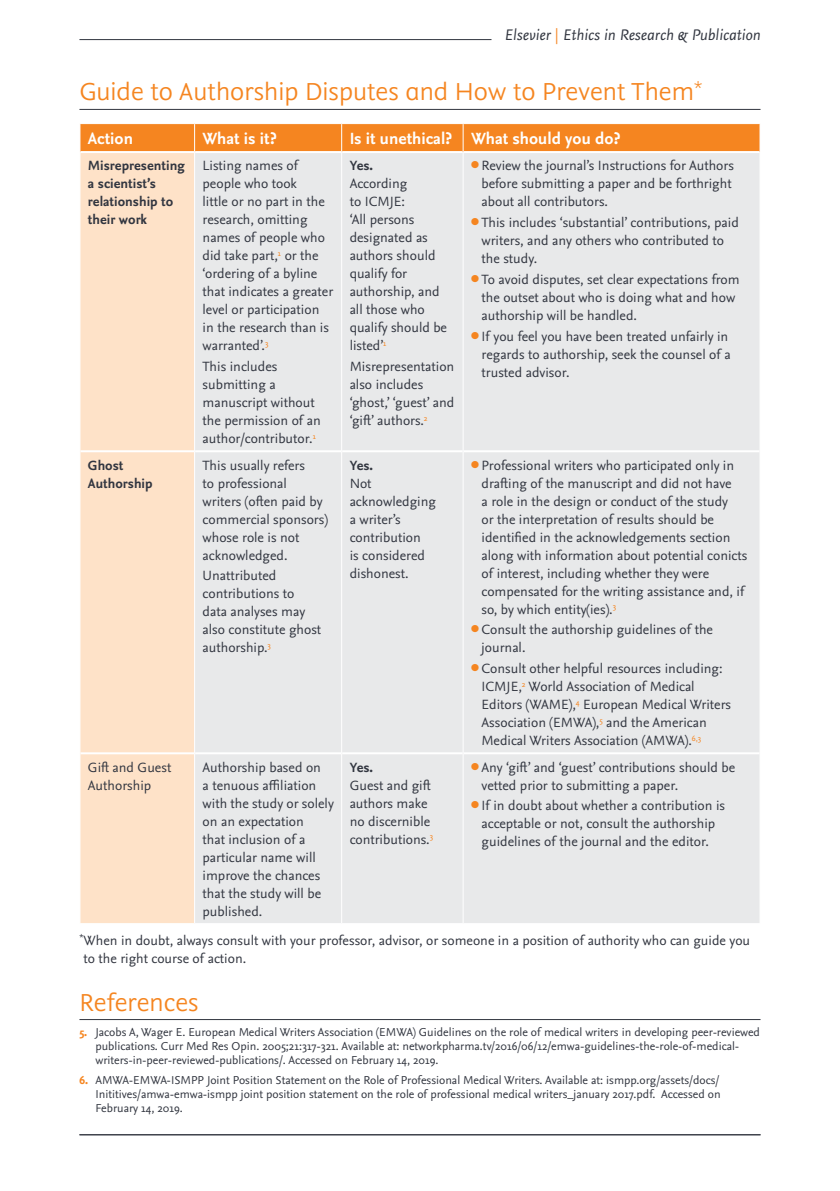
<style>
.page{position:relative;width:840px;height:1191px;background:#fff}
.page>*{position:absolute;margin:0;border:0;box-sizing:border-box;transform-origin:0 0}
.t1{font:300 28px "Elsevier Display";color:#f58520}
.t2{font:700 17px "Nexus Sans Pro";color:#fff}
.t3{font:italic 16px "Nexus Sans Pro";color:#323640}
.t4{font:14px/18px "Nexus Sans Pro";color:#323640}
.t5{font:700 14px/18px "Nexus Sans Pro";color:#323640}
.t6{font:12px/14px "Nexus Sans Pro";color:#323640}
.s1{color:#f58520}
.s2{font-weight:700;color:#f58520}
</style>
<div class="page">
<hr style="left:79px;top:39px;width:412px;height:1px;background:#323640">
<hr style="left:79px;top:1134px;width:681px;height:1px;background:#323640">
<hr style="left:79px;top:109px;width:681px;height:1px;background:#323640">
<div style="left:80px;top:153px;width:114px;height:770px;background:#fee2c8"></div>
<div style="left:195px;top:153px;width:564px;height:770px;background:#e8e9ea"></div>
<hr style="left:80px;top:450px;width:114px;height:2px;background:#fff">
<hr style="left:195px;top:450px;width:146px;height:2px;background:#fff">
<hr style="left:342px;top:450px;width:120px;height:2px;background:#fff">
<hr style="left:463px;top:450px;width:296px;height:2px;background:#fff">
<hr style="left:80px;top:752px;width:114px;height:2px;background:#fff">
<hr style="left:195px;top:752px;width:146px;height:2px;background:#fff">
<hr style="left:342px;top:752px;width:120px;height:2px;background:#fff">
<hr style="left:463px;top:752px;width:296px;height:2px;background:#fff">
<svg style="left:80px;top:124px;width:680px;height:28px;background:#f58928"></svg>
<hr style="left:341px;top:152px;width:1px;height:299px;background:#fff">
<hr style="left:462px;top:152px;width:1px;height:299px;background:#fff">
<hr style="left:341px;top:451px;width:1px;height:302px;background:#fff">
<hr style="left:462px;top:451px;width:1px;height:302px;background:#fff">
<hr style="left:341px;top:753px;width:1px;height:170px;background:#fff">
<hr style="left:462px;top:753px;width:1px;height:170px;background:#fff">
<hr style="left:79px;top:1019px;width:681px;height:1px;background:#323640">
<p class="t3" style="left:504px;top:23px;width:257px">Elsevier <span class="s1">|</span> Ethics in Research &amp; Publication</p>
<h1 class="t1" style="left:79px;top:76px;width:624px">Guide to Authorship Disputes and How to Prevent Them<sup>*</sup></h1>
<p class="t2" style="left:88px;top:126px;width:47px">Action</p>
<p class="t2" style="left:202px;top:126px;width:75px">What is it?</p>
<p class="t2" style="left:349px;top:126px;width:272px">Is it unethical? What should you do?</p>
<p class="t5" style="left:88px;top:156px;width:98px">Misrepresenting a scientist’s relationship to their work</p>
<p class="t4" style="left:202px;top:156px;width:132px">Listing names of people who took<br>little or no part in the research, omitting names of people who did take part,<sup>1</sup> or the ‘ordering of a byline that indicates a greater level or participation in the research than is warranted’.<sup>3</sup></p>
<p class="t4" style="left:202px;top:357px;width:120px">This includes submitting a manuscript without the permission of an author/contributor.<sup>1</sup></p>
<p class="t4" style="left:481px;top:156px;width:254px;text-indent:-10px"><span class="s1">●</span> Review the journal’s Instructions for Authors before submitting a paper and be forthright about all contributors.</p>
<p class="t4" style="left:481px;top:213px;width:259px;text-indent:-10px"><span class="s1">●</span> This includes ‘substantial’ contributions, paid writers, and any others who contributed to the study.</p>
<p class="t4" style="left:481px;top:270px;width:259px;text-indent:-10px"><span class="s1">●</span> To avoid disputes, set clear expectations from the outset about who is doing what and how authorship will be handled.</p>
<p class="t4" style="left:481px;top:326px;width:250px;text-indent:-10px"><span class="s1">●</span> If you feel you have been treated unfairly in regards to authorship, seek the counsel of a trusted advisor.</p>
<p class="t5" style="left:349px;top:156px;width:25px">Yes.</p>
<p class="t4" style="left:349px;top:174px;width:99px">According<br>to ICMJE:<br>‘All persons designated as authors should qualify for authorship, and all those who qualify should be listed’<sup>1</sup></p>
<p class="t4" style="left:349px;top:357px;width:106px">Misrepresentation also includes ‘ghost,’ ‘guest’ and ‘gift’ authors.<sup>2</sup></p>
<p class="t5" style="left:88px;top:455px;width:66px">Ghost<br>Authorship</p>
<p class="t4" style="left:202px;top:455px;width:127px">This usually refers<br>to professional writers (often paid by commercial sponsors) whose role is not acknowledged.</p>
<p class="t4" style="left:202px;top:566px;width:120px">Unattributed contributions to data analyses may also constitute ghost authorship.<sup>3</sup></p>
<p class="t5" style="left:349px;top:455px;width:25px">Yes.</p>
<p class="t4" style="left:349px;top:473px;width:88px">Not acknowledging a writer’s contribution<br>is considered dishonest.</p>
<p class="t4" style="left:88px;top:757px;width:85px">Gift and Guest<br>Authorship</p>
<p class="t4" style="left:202px;top:757px;width:133px">Authorship based on<br>a tenuous affiliation with the study or solely on an expectation<br>that inclusion of a particular name will improve the chances that the study will be published.</p>
<p class="t5" style="left:349px;top:757px;width:25px">Yes.</p>
<p class="t4" style="left:349px;top:775px;width:85px">Guest and gift authors make no discernible contributions.<sup>3</sup></p>
<p class="t4" style="left:481px;top:455px;width:267px;text-indent:-10px"><span class="s1">●</span> Professional writers who participated only in drafting of the manuscript and did not have<br>a role in the design or conduct of the study<br>or the interpretation of results should be identified in the acknowledgements section along with information about potential conicts of interest, including whether they were compensated for the writing assistance and, if so, by which entity(ies).<sup>3</sup></p>
<p class="t4" style="left:481px;top:620px;width:233px;text-indent:-10px"><span class="s1">●</span> Consult the authorship guidelines of the journal.</p>
<p class="t4" style="left:481px;top:659px;width:251px;text-indent:-10px"><span class="s1">●</span> Consult other helpful resources including:<br>ICMJE,<sup>2</sup> World Association of Medical Editors (WAME),<sup>4</sup> European Medical Writers Association (EMWA),<sup>5</sup> and the American Medical Writers Association (AMWA).<sup>6,3</sup></p>
<p class="t4" style="left:481px;top:757px;width:255px;text-indent:-10px"><span class="s1">●</span> Any ‘gift’ and ‘guest’ contributions should be vetted prior to submitting a paper.</p>
<p class="t4" style="left:471px;top:796px;width:255px;text-align:center"><span class="s1">●</span> If in doubt about whether a contribution is acceptable or not, consult the authorship guidelines of the journal and the editor.</p>
<p class="t4" style="left:79px;top:930px;width:672px"><sup>*</sup>When in doubt, always consult with your professor, advisor, or someone in a position of authority who can guide you to the right course of action.</p>
<h1 class="t1" style="left:79px;top:985px;width:121px">References</h1>
<p class="t6" style="left:95px;top:1024px;width:665px;text-indent:-16px"><span class="s2">5.</span> Jacobs A, Wager E. European Medical Writers Association (EMWA) Guidelines on the role of medical writers in developing peer-reviewed publications. Curr Med Res Opin. 2005;21:317-321. Available at: networkpharma.tv/2016/06/12/emwa-guidelines-the-role-of-medical&shy;writers-in-peer-reviewed-publications/. Accessed on February 14, 2019.</p>
<p class="t6" style="left:95px;top:1072px;width:626px;text-align:justify;text-indent:-16px"><span class="s2">6.</span> AMWA-EMWA-ISMPP Joint Position Statement on the Role of Professional Medical Writers. Available at: ismpp.org/assets/docs/ Inititives/amwa-emwa-ismpp joint position statement on the role of professional medical writers_january 2017.pdf. Accessed on February 14, 2019.</p>
</div>
